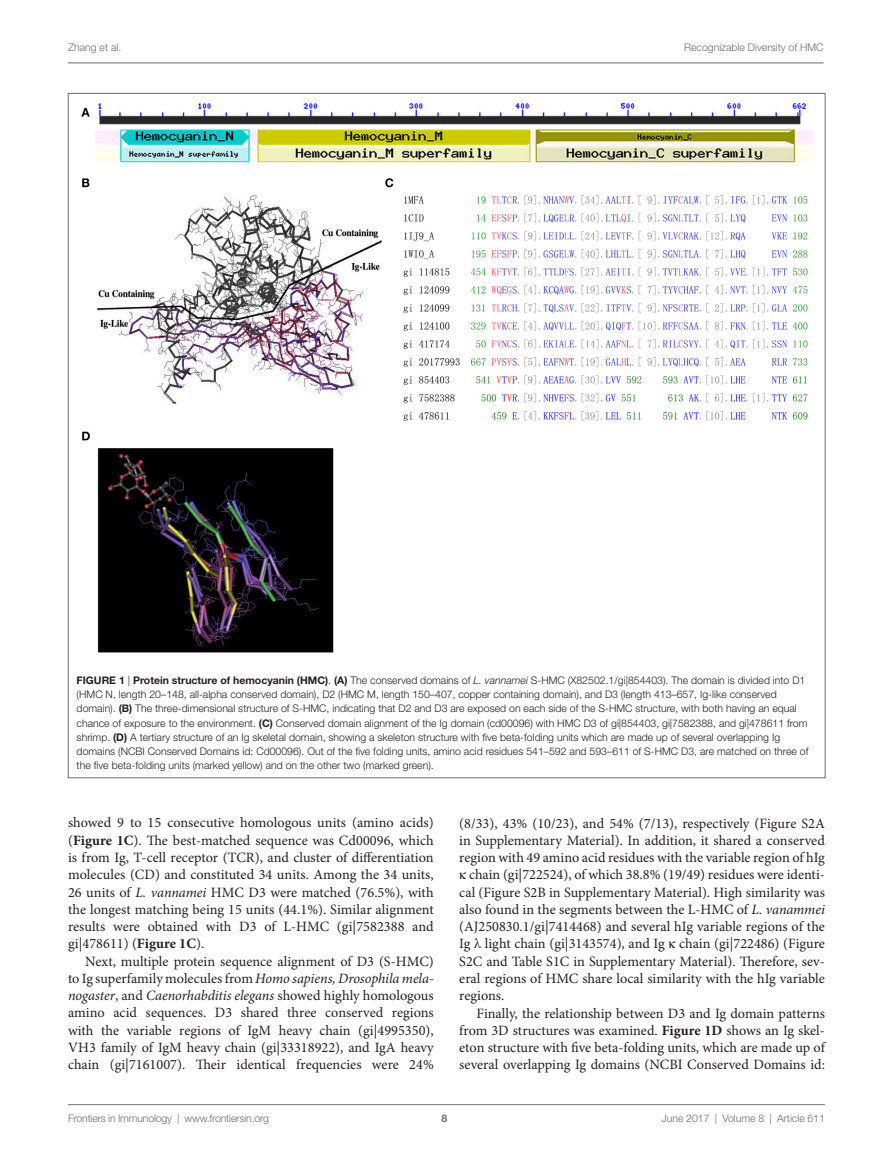
<style>
.page{position:relative;width:893px;height:1170px;background:#fff}
.page>*{position:absolute;margin:0;border:0;box-sizing:border-box;transform-origin:0 0}
.t1{font:14.25px/17.2px "Minion Pro";color:#231f20;text-align:justify}
.t2{font:300 10.5px/14.2px "Helvetica Neue LT Std";color:#231f20}
.t3{font:300 10.5px "Helvetica Neue LT Std";color:#6c6d70}
.t4{font:700 10.5px "Helvetica Neue LT Std";color:#6c6d70}
.s1{font-weight:700}
.s2{font-style:italic}
.s3{font-family:"STIX General"}
</style>
<div class="page">
<img style="left:81px;top:102px;width:732px;height:551px">
<hr style="left:68px;top:63px;width:756px;height:1px;background:#6c6d70">
<hr style="left:68px;top:1104px;width:757px;height:1px;background:#6c6d70">
<p class="t3" style="left:68px;top:41px;width:55px">Zhang et al.</p>
<p class="t3" style="left:684px;top:41px;width:141px">Recognizable Diversity of HMC</p>
<p class="t2" style="left:77px;top:672px;width:733px"><span class="s1">Figure 1</span> | <span class="s1">Protein structure of hemocyanin (HMC)</span>. <span class="s1">(A)</span> The conserved domains of <span class="s2">L. vannamei</span> S-HMC (X82502.1/gi|854403). The domain is divided into D1 (HMC N, length 20–148, all-alpha conserved domain), D2 (HMC M, length 150–407, copper containing domain), and D3 (length 413–657, Ig-like conserved domain). <span class="s1">(B)</span> The three-dimensional structure of S-HMC, indicating that D2 and D3 are exposed on each side of the S-HMC structure, with both having an equal chance of exposure to the environment. <span class="s1">(C)</span> Conserved domain alignment of the Ig domain (cd00096) with HMC D3 of gi|854403, gi|7582388, and gi|478611 from shrimp. <span class="s1">(D)</span> A tertiary structure of an Ig skeletal domain, showing a skeleton structure with five beta-folding units which are made up of several overlapping Ig domains (NCBI Conserved Domains id: Cd00096). Out of the five folding units, amino acid residues 541–592 and 593–611 of S-HMC D3, are matched on three of the five beta-folding units (marked yellow) and on the other two (marked green).</p>
<p class="t1" style="left:68px;top:814px;width:367px">showed 9 to 15 consecutive homologous units (amino acids) (<span class="s1">Figure 1C</span>). The best-matched sequence was Cd00096, which is from Ig, T-cell receptor (TCR), and cluster of differentiation molecules (CD) and constituted 34 units. Among the 34 units, 26 units of <span class="s2">L. vannamei</span> HMC D3 were matched (76.5%), with the longest matching being 15 units (44.1%). Similar alignment results were obtained with D3 of L-HMC (gi|7582388 and gi|478611) (<span class="s1">Figure 1C</span>).</p>
<p class="t1" style="left:68px;top:952px;width:367px;text-indent:17px">Next, multiple protein sequence alignment of D3 (S-HMC) to Ig superfamily molecules from <span class="s2">Homo sapiens, Drosophila mela&shy;nogaster</span>, and <span class="s2">Caenorhabditis elegans</span> showed highly homologous amino acid sequences. D3 shared three conserved regions with the variable regions of IgM heavy chain (gi|4995350), VH3 family of IgM heavy chain (gi|33318922), and IgA heavy chain (gi|7161007). Their identical frequencies were 24%</p>
<p class="t1" style="left:459px;top:814px;width:367px">(8/33), 43% (10/23), and 54% (7/13), respectively (Figure S2A in Supplementary Material). In addition, it shared a conserved region with 49 amino acid residues with the variable region of hIg <span class="s3">κ</span> chain (gi|722524), of which 38.8% (19/49) residues were identi&shy;cal (Figure S2B in Supplementary Material). High similarity was also found in the segments between the L-HMC of <span class="s2">L. vanammei </span>(AJ250830.1/gi|7414468) and several hIg variable regions of the Ig <span class="s3">λ</span> light chain (gi|3143574), and Ig <span class="s3">κ</span> chain (gi|722486) (Figure S2C and Table S1C in Supplementary Material). Therefore, sev&shy;eral regions of HMC share local similarity with the hIg variable regions.</p>
<p class="t1" style="left:459px;top:1004px;width:367px;text-indent:17px">Finally, the relationship between D3 and Ig domain patterns from 3D structures was examined. <span class="s1">Figure 1D</span> shows an Ig skel&shy;eton structure with five beta-folding units, which are made up of several overlapping Ig domains (NCBI Conserved Domains id:</p>
<p class="t3" style="left:68px;top:1111px;width:203px">Frontiers in Immunology | www.frontiersin.org</p>
<p class="t3" style="left:662px;top:1111px;width:165px">June 2017 | Volume 8 | Article 611</p>
<p class="t4" style="left:441px;top:1111px;width:7px">8</p>
</div>
